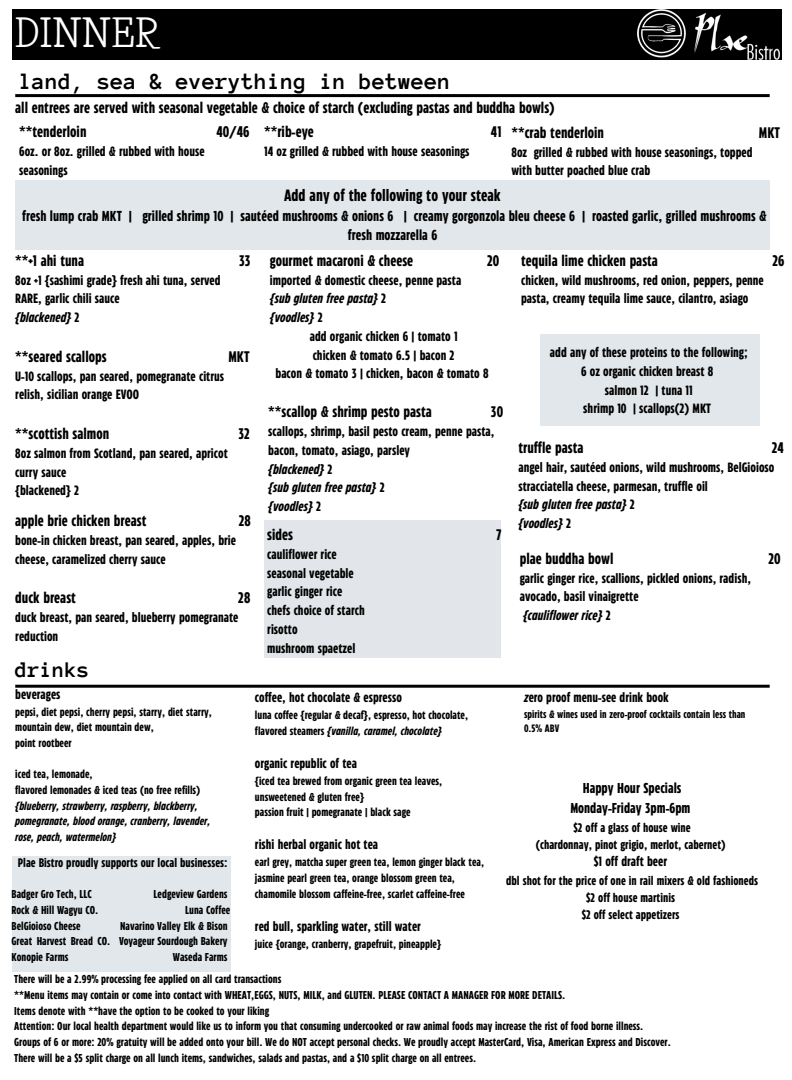
<style>
.page{position:relative;width:792px;height:1080px;background:#fff}
.page>*{position:absolute;margin:0;border:0;box-sizing:border-box;transform-origin:0 0}
.t1{font:700 35.8px "Life Savers";color:#fff}
.t2{font:700 24px "Anonymous Pro";color:#000}
.t3{font:700 22.8px "Anonymous Pro";color:#000}
.t4{font:700 16.3px "Eastman Compressed";color:#000}
.t5{font:700 15.4px "Eastman Compressed";color:#000}
.t6{font:700 15.3px "Eastman Compressed";color:#000}
.t7{font:700 14.4px/19.5px "Eastman Compressed";color:#000;text-align:center}
.t8{font:700 14.3px/19.5px "Eastman Compressed";color:#000;text-align:center}
.t9{font:700 13.4px/18.8px "Eastman Compressed";color:#000}
.t10{font:italic 700 13.4px "Eastman Compressed";color:#000}
.t11{font:700 13.3px "Eastman Compressed";color:#000}
.t12{font:700 12.4px/17.2px "Eastman Compressed";color:#000;text-align:center}
.t13{font:700 11.4px/15.7px "Eastman Compressed";color:#000}
.t14{font:italic 700 11.4px/15.7px "Eastman Compressed";color:#000}
.t15{font:700 10.7px/14.2px "Eastman Compressed";color:#000}
.s1{font-style:italic}
.s2{font-style:normal}
</style>
<div class="page">
<div style="left:12px;top:9px;width:770px;height:51px;background:#000"></div>
<img style="left:637px;top:9px;width:143px;height:50px">
<div style="left:541px;top:334px;width:219px;height:92px;background:#e2e7eb"></div>
<div style="left:15px;top:180px;width:755px;height:69px;background:#e2e7eb"></div>
<div style="left:12px;top:856px;width:218px;height:116px;background:#e2e7eb"></div>
<div style="left:264px;top:520px;width:237px;height:138px;background:#e2e6ea"></div>
<hr style="left:15px;top:94px;width:755px;height:3px;background:#000">
<hr style="left:15px;top:685px;width:755px;height:3px;background:#000">
<h3 class="t1" style="left:14px;top:12px;width:147px">DINNER</h3>
<p class="t2" style="left:19px;top:69px;width:433px">land, sea &amp; everything in between</p>
<p class="t5" style="left:19px;top:126px;width:69px">**tenderloin</p>
<p class="t5" style="left:216px;top:126px;width:35px">40/46</p>
<p class="t9" style="left:19px;top:143px;width:187px">6oz. or 8oz. grilled &amp; rubbed with house seasonings</p>
<p class="t6" style="left:15px;top:102px;width:541px">all entrees are served with seasonal vegetable &amp; choice of starch (excluding pastas and buddha bowls)</p>
<p class="t6" style="left:264px;top:126px;width:51px">**rib-eye</p>
<p class="t6" style="left:491px;top:126px;width:12px">41</p>
<p class="t9" style="left:264px;top:143px;width:207px">14 oz grilled &amp; rubbed with house seasonings</p>
<p class="t6" style="left:512px;top:127px;width:94px">**crab tenderloin</p>
<p class="t6" style="left:759px;top:127px;width:23px">MKT</p>
<p class="t9" style="left:512px;top:143px;width:243px">8oz grilled &amp; rubbed with house seasonings, topped with butter poached blue crab</p>
<p class="t4" style="left:284px;top:189px;width:218px">Add any of the following to your steak</p>
<p class="t7" style="left:22px;top:207px;width:746px">fresh lump crab MKT | grilled shrimp 10 | sautéed mushrooms &amp; onions 6 | creamy gorgonzola bleu cheese 6 | roasted garlic, grilled mushrooms &amp; fresh mozzarella 6</p>
<p class="t6" style="left:15px;top:255px;width:70px">**+1 ahi tuna</p>
<p class="t6" style="left:239px;top:255px;width:13px">33</p>
<p class="t9" style="left:15px;top:271px;width:207px">8oz +1 {sashimi grade} fresh ahi tuna, served<br>RARE, garlic chili sauce<br><span class="s1">{blackened}</span> 2</p>
<p class="t6" style="left:15px;top:351px;width:93px">**seared scallops</p>
<p class="t6" style="left:228px;top:351px;width:23px">MKT</p>
<p class="t9" style="left:15px;top:367px;width:210px">U-10 scallops, pan seared, pomegranate citrus relish, sicilian orange EVOO</p>
<p class="t6" style="left:15px;top:428px;width:96px">**scottish salmon</p>
<p class="t6" style="left:238px;top:428px;width:13px">32</p>
<p class="t9" style="left:15px;top:445px;width:214px">8oz salmon from Scotland, pan seared, apricot curry sauce<br>{blackened} 2</p>
<p class="t6" style="left:15px;top:515px;width:133px">apple brie chicken breast</p>
<p class="t6" style="left:239px;top:515px;width:14px">28</p>
<p class="t9" style="left:15px;top:532px;width:222px">bone-in chicken breast, pan seared, apples, brie cheese, caramelized cherry sauce</p>
<p class="t6" style="left:15px;top:592px;width:62px">duck breast</p>
<p class="t6" style="left:238px;top:592px;width:14px">28</p>
<p class="t9" style="left:15px;top:609px;width:225px">duck breast, pan seared, blueberry pomegranate reduction</p>
<p class="t6" style="left:270px;top:255px;width:145px">gourmet macaroni &amp; cheese</p>
<p class="t6" style="left:487px;top:255px;width:14px">20</p>
<p class="t9" style="left:270px;top:271px;width:193px">imported &amp; domestic cheese, penne pasta</p>
<p class="t10" style="left:270px;top:293px;width:118px">{sub gluten free pasta} <span class="s2">2</span></p>
<p class="t10" style="left:270px;top:312px;width:54px">{voodles} <span class="s2">2</span></p>
<p class="t9" style="left:310px;top:328px;width:149px">add organic chicken 6 | tomato 1</p>
<p class="t9" style="left:313px;top:346px;width:144px">chicken &amp; tomato 6.5 | bacon 2</p>
<p class="t9" style="left:276px;top:365px;width:215px">bacon &amp; tomato 3 | chicken, bacon &amp; tomato 8</p>
<p class="t6" style="left:521px;top:255px;width:138px">tequila lime chicken pasta</p>
<p class="t6" style="left:772px;top:255px;width:14px">26</p>
<p class="t9" style="left:521px;top:271px;width:244px">chicken, wild mushrooms, red onion, peppers, penne pasta, creamy tequila lime sauce, cilantro, asiago</p>
<h1 class="t9" style="left:550px;top:344px;width:199px;text-align:center">add any of these proteins to the following;<br>6 oz organic chicken breast 8<br>salmon 12 | tuna 11<br>shrimp 10 | scallops(2) MKT</h1>
<h2 class="t6" style="left:518px;top:442px;width:67px">truffle pasta</h2>
<h2 class="t6" style="left:772px;top:442px;width:14px">24</h2>
<h2 class="t9" style="left:518px;top:459px;width:258px">angel hair, sautéed onions, wild mushrooms, BelGioioso stracciatella cheese, parmesan, truffle oil<br><span class="s1">{sub gluten free pasta}</span> 2<br><span class="s1">{voodles}</span> 2</h2>
<p class="t6" style="left:268px;top:406px;width:165px">**scallop &amp; shrimp pesto pasta</p>
<p class="t6" style="left:491px;top:406px;width:14px">30</p>
<p class="t9" style="left:268px;top:423px;width:228px">scallops, shrimp, basil pesto cream, penne pasta, bacon, tomato, asiago, parsley<br><span class="s1">{blackened}</span> 2<br><span class="s1">{sub gluten free pasta}</span> 2<br><span class="s1">{voodles}</span> 2</p>
<p class="t6" style="left:267px;top:529px;width:27px">sides</p>
<p class="t6" style="left:496px;top:529px;width:7px">7</p>
<p class="t9" style="left:267px;top:546px;width:99px">cauliflower rice seasonal vegetable garlic ginger rice chefs choice of starch risotto<br>mushroom spaetzel</p>
<p class="t6" style="left:520px;top:553px;width:95px">plae buddha bowl</p>
<p class="t6" style="left:768px;top:553px;width:14px">20</p>
<p class="t9" style="left:520px;top:569px;width:233px">garlic ginger rice, scallions, pickled onions, radish, avocado, basil vinaigrette<br><span class="s1">{cauliflower rice}</span> 2</p>
<h4 class="t3" style="left:15px;top:659px;width:76px">drinks</h4>
<h4 class="t11" style="left:15px;top:689px;width:47px">beverages</h4>
<h4 class="t13" style="left:15px;top:705px;width:198px">pepsi, diet pepsi, cherry pepsi, starry, diet starry, mountain dew, diet mountain dew,</h4>
<h3 class="t13" style="left:15px;top:736px;width:58px">point rootbeer</h3>
<h4 class="t13" style="left:15px;top:767px;width:79px">iced tea, lemonade,</h4>
<h4 class="t13" style="left:15px;top:783px;width:187px">flavored lemonades &amp; iced teas (no free refills)</h4>
<h4 class="t14" style="left:15px;top:799px;width:197px">{blueberry, strawberry, raspberry, blackberry, pomegranate, blood orange, cranberry, lavender, rose, peach, watermelon}</h4>
<p class="t12" style="left:18px;top:855px;width:211px">Plae Bistro proudly supports our local businesses:</p>
<h4 class="t13" style="left:12px;top:887px;width:82px">Badger Gro Tech, LLC</h4>
<p class="t13" style="left:12px;top:903px;width:88px">Rock &amp; Hill Wagyu CO.</p>
<p class="t13" style="left:12px;top:919px;width:71px">BelGioioso Cheese</p>
<p class="t13" style="left:12px;top:934px;width:100px">Great Harvest Bread CO.<br>Konopie Farms</p>
<p class="t13" style="left:154px;top:887px;width:75px">Ledgeview Gardens</p>
<p class="t13" style="left:185px;top:903px;width:47px">Luna Coffee</p>
<p class="t13" style="left:120px;top:919px;width:109px">Navarino Valley Elk &amp; Bison</p>
<p class="t13" style="left:119px;top:934px;width:110px">Voyageur Sourdough Bakery</p>
<p class="t13" style="left:173px;top:950px;width:56px">Waseda Farms</p>
<h4 class="t11" style="left:255px;top:692px;width:148px">coffee, hot chocolate &amp; espresso</h4>
<h4 class="t13" style="left:255px;top:708px;width:215px">luna coffee {regular &amp; decaf}, espresso, hot chocolate, flavored steamers <span class="s1">{vanilla, caramel, chocolate}</span></h4>
<h4 class="t11" style="left:255px;top:758px;width:103px">organic republic of tea</h4>
<h4 class="t13" style="left:255px;top:774px;width:189px">{iced tea brewed from organic green tea leaves, unsweetened &amp; gluten free}</h4>
<h4 class="t13" style="left:255px;top:805px;width:157px">passion fruit | pomegranate | black sage</h4>
<h4 class="t11" style="left:255px;top:839px;width:125px">rishi herbal organic hot tea</h4>
<h4 class="t13" style="left:255px;top:855px;width:231px">earl grey, matcha super green tea, lemon ginger black tea, jasmine pearl green tea, orange blossom green tea, chamomile blossom caffeine-free, scarlet caffeine-free</h4>
<h4 class="t11" style="left:255px;top:921px;width:167px">red bull, sparkling water, still water</h4>
<h4 class="t13" style="left:255px;top:937px;width:188px">juice {orange, cranberry, grapefruit, pineapple}</h4>
<p class="t11" style="left:524px;top:692px;width:146px"><span class="s1">z</span>ero proof menu-see drink book</p>
<p class="t15" style="left:524px;top:708px;width:223px">spirits &amp; wines used in zero-proof cocktails contain less than<br>0.5% ABV</p>
<h4 class="t8" style="left:570px;top:780px;width:122px">Happy Hour Specials<br>Monday-Friday 3pm-6pm</h4>
<h4 class="t12" style="left:536px;top:820px;width:191px">$2 off a glass of house wine<br>(chardonnay, pinot grigio, merlot, cabernet)</h4>
<h4 class="t9" style="left:594px;top:853px;width:75px">$1 off draft beer</h4>
<h4 class="t12" style="left:506px;top:873px;width:253px">dbl shot for the price of one in rail mixers &amp; old fashioneds $2 off house martinis<br>$2 off select appetizers</h4>
<p class="t13" style="left:14px;top:972px;width:269px">There will be a 2.99% processing fee applied on all card transactions</p>
<p class="t13" style="left:14px;top:988px;width:553px">**Menu items may contain or come into contact with WHEAT,EGGS, NUTS, MILK, and GLUTEN. PLEASE CONTACT A MANAGER FOR MORE DETAILS.</p>
<p class="t13" style="left:14px;top:1004px;width:256px">Items denote with **have the option to be cooked to your liking</p>
<p class="t13" style="left:14px;top:1019px;width:631px">Attention: Our local health department would like us to inform you that consuming undercooked or raw animal foods may increase the rist of food borne illness.</p>
<p class="t13" style="left:14px;top:1035px;width:658px">Groups of 6 or more: 20% gratuity will be added onto your bill. We do NOT accept personal checks. We proudly accept MasterCard, Visa, American Express and Discover.</p>
<p class="t13" style="left:14px;top:1051px;width:463px">There will be a $5 split charge on all lunch items, sandwiches, salads and pastas, and a $10 split charge on all entrees.</p>
</div>
